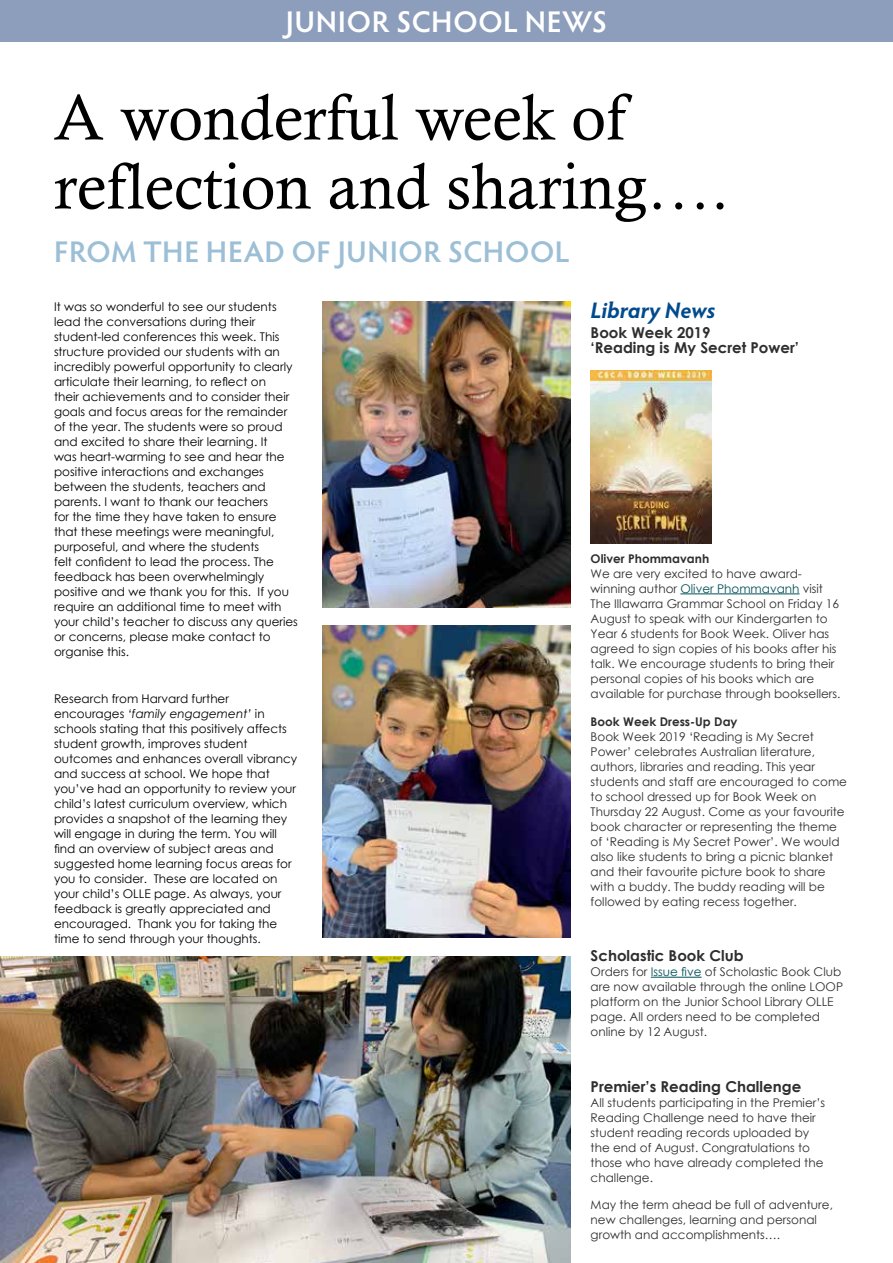
<style>
.page{position:relative;width:893px;height:1263px;background:#fff}
.page>*{position:absolute;margin:0;border:0;box-sizing:border-box;transform-origin:0 0}
.t1{font:64.5px/69px "Calisto";color:#000}
.t2{font:600 30px "Hypatia Sans Pro";letter-spacing:.02em;color:#9cbfd6}
.t3{font:600 30px "Hypatia Sans Pro";letter-spacing:.02em;color:#fff}
.t4{font:italic 700 22.5px "Hypatia Sans Pro";color:#004b8d}
.t5{font:700 15px/15px "Century Gothic";color:#2e2e2f}
.t6{font:12px/15px "Century Gothic";color:#000}
.t7{font:12px/15px "Century Gothic";color:#2e2e2f}
.t8{font:700 12px "Century Gothic";color:#2e2e2f}
.s1{font-style:italic}
.s2{color:#025157}
</style>
<div class="page">
<hr style="left:680px;top:593px;width:119px;height:1px;background:#025157">
<hr style="left:651px;top:977px;width:51px;height:1px;background:#025157">
<img style="left:591px;top:370px;width:120px;height:173px">
<img style="left:322px;top:302px;width:249px;height:306px">
<img style="left:322px;top:625px;width:249px;height:313px">
<img style="left:0;top:957px;width:571px;height:306px">
<div style="left:0;top:0;width:893px;height:42px;background:#8d9ebc"></div>
<h2 class="t3" style="left:286px;top:1px;width:322px">JUNIOR SCHOOL NEWS</h2>
<h1 class="t1" style="left:54px;top:82px;width:677px">A wonderful week of reflection and sharing….</h1>
<h2 class="t2" style="left:54px;top:231px;width:517px">FROM THE HEAD OF JUNIOR SCHOOL</h2>
<p class="t6" style="left:54px;top:299px;width:245px">It was so wonderful to see our students lead the conversations during their student-led conferences this week. This structure provided our students with an incredibly powerful opportunity to clearly articulate their learning, to reflect on<br>their achievements and to consider their goals and focus areas for the remainder of the year. The students were so proud and excited to share their learning. It<br>was heart-warming to see and hear the positive interactions and exchanges between the students, teachers and parents. I want to thank our teachers<br>for the time they have taken to ensure that these meetings were meaningful, purposeful, and where the students<br>felt confident to lead the process. The feedback has been overwhelmingly positive and we thank you for this. If you require an additional time to meet with your child’s teacher to discuss any queries or concerns, please make contact to organise this.</p>
<p class="t6" style="left:54px;top:691px;width:245px">Research from Harvard further encourages <span class="s1">‘family engagement’</span> in schools stating that this positively affects student growth, improves student outcomes and enhances overall vibrancy and success at school. We hope that you’ve had an opportunity to review your child’s latest curriculum overview, which provides a snapshot of the learning they will engage in during the term. You will find an overview of subject areas and suggested home learning focus areas for you to consider. These are located on your child’s OLLE page. As always, your feedback is greatly appreciated and encouraged. Thank you for taking the time to send through your thoughts.</p>
<h3 class="t4" style="left:591px;top:295px;width:126px">Library News</h3>
<p class="t5" style="left:591px;top:324px;width:210px">Book Week 2019<br>‘Reading is My Secret Power’</p>
<p class="t8" style="left:591px;top:549px;width:120px">Oliver Phommavanh</p>
<p class="t7" style="left:591px;top:566px;width:251px">We are very excited to have award&shy;winning author <span class="s2">Oliver Phommavanh</span> visit The Illawarra Grammar School on Friday 16<br>August to speak with our Kindergarten to Year 6 students for Book Week. Oliver has agreed to sign copies of his books after his talk. We encourage students to bring their personal copies of his books which are available for purchase through booksellers.</p>
<p class="t8" style="left:591px;top:712px;width:148px">Book Week Dress-Up Day</p>
<p class="t7" style="left:591px;top:728px;width:258px">Book Week 2019 ‘Reading is My Secret Power’ celebrates Australian literature, authors, libraries and reading. This year students and staff are encouraged to come to school dressed up for Book Week on Thursday 22 August. Come as your favourite book character or representing the theme of ‘Reading is My Secret Power’. We would also like students to bring a picnic blanket and their favourite picture book to share with a buddy. The buddy reading will be followed by eating recess together.</p>
<p class="t5" style="left:591px;top:947px;width:154px">Scholastic Book Club</p>
<p class="t7" style="left:591px;top:964px;width:254px">Orders for <span class="s2">Issue five</span> of Scholastic Book Club are now available through the online LOOP platform on the Junior School Library OLLE page. All orders need to be completed online by 12 August.</p>
<p class="t5" style="left:591px;top:1078px;width:212px">Premier’s Reading Challenge</p>
<p class="t7" style="left:591px;top:1094px;width:236px">All students participating in the Premier’s Reading Challenge need to have their student reading records uploaded by the end of August. Congratulations to those who have already completed the challenge.</p>
<p class="t7" style="left:591px;top:1197px;width:244px">May the term ahead be full of adventure, new challenges, learning and personal growth and accomplishments….</p>
</div>
